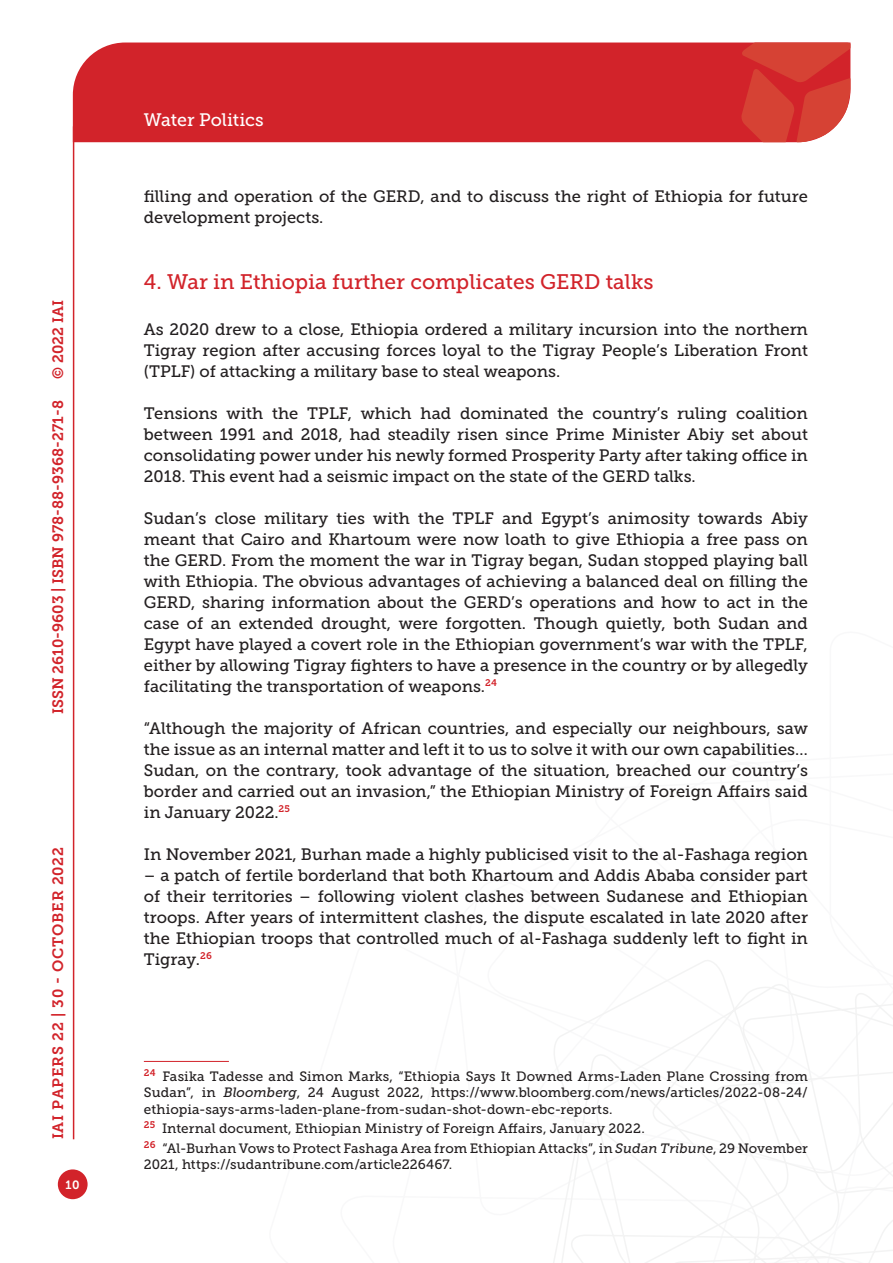
<style>
.page{position:relative;width:893px;height:1263px;background:#fff}
.page>*{position:absolute;margin:0;border:0;box-sizing:border-box;transform-origin:0 0}
.Titolo_paragrafo{font:21px "Museo Slab 500";color:#d2232a}
.t1{font:18px "Museo Slab 500";color:#fff}
.Testo{font:16.5px/21px "Museo Slab 500";color:#231f20;text-align:justify}
.t2{font:15px "Museo Slab 700";color:#d2232a}
.t3{font:15px "Museo Slab 700";letter-spacing:.05em;color:#d2232a}
.Nota{font:13.5px/16.2px "Museo Slab 500";letter-spacing:.01em;color:#231f20;text-align:justify}
.t4{font:12px "Museo Slab 700";color:#fff}
.s1{font-style:italic}
</style>
<div class="page">
<svg style="left:553px;top:960px;width:340px;height:303px"></svg>
<div style="left:73px;top:43px;width:668px;height:99px;background:#d2232a"></div>
<svg style="left:741px;top:43px;width:109px;height:99px;background:#d6433b"></svg>
<div style="left:58px;top:1169px;width:30px;height:30px;background:#d2232a;border-radius:50%"></div>
<hr style="left:73px;top:126px;width:1px;height:1013px;background:#d2232a">
<hr style="left:144px;top:1061px;width:85px;height:1px;background:#d2232a">
<p class="t2" style="left:50px;top:379px;width:80px;rotate:-90deg">© 2022 IAI</p>
<p class="t2" style="left:49px;top:714px;width:315px;rotate:-90deg">ISSN 2610-9603 | ISBN 978-88-9368-271-8</p>
<p class="t3" style="left:50px;top:1139px;width:294px;rotate:-90deg">IAI PAPERS 22 | 30 - OCTOBER 2022</p>
<p class="t4" style="left:65px;top:1178px;width:16px">10</p>
<p class="t1" style="left:144px;top:110px;width:121px">Water Politics</p>
<p class="Testo" style="left:144px;top:186px;width:666px">filling and operation of the GERD, and to discuss the right of Ethiopia for future development projects.</p>
<p class="Titolo_paragrafo" style="left:144px;top:270px;width:511px">4. War in Ethiopia further complicates GERD talks</p>
<p class="Testo" style="left:144px;top:319px;width:666px">As 2020 drew to a close, Ethiopia ordered a military incursion into the northern Tigray region after accusing forces loyal to the Tigray People’s Liberation Front (TPLF) of attacking a military base to steal weapons.</p>
<p class="Testo" style="left:144px;top:403px;width:666px">Tensions with the TPLF, which had dominated the country’s ruling coalition between 1991 and 2018, had steadily risen since Prime Minister Abiy set about consolidating power under his newly formed Prosperity Party after taking office in 2018. This event had a seismic impact on the state of the GERD talks.</p>
<p class="Testo" style="left:144px;top:508px;width:666px">Sudan’s close military ties with the TPLF and Egypt’s animosity towards Abiy meant that Cairo and Khartoum were now loath to give Ethiopia a free pass on the GERD. From the moment the war in Tigray began, Sudan stopped playing ball with Ethiopia. The obvious advantages of achieving a balanced deal on filling the GERD, sharing information about the GERD’s operations and how to act in the case of an extended drought, were forgotten. Though quietly, both Sudan and Egypt have played a covert role in the Ethiopian government’s war with the TPLF, either by allowing Tigray fighters to have a presence in the country or by allegedly facilitating the transportation of weapons.<sup>24</sup></p>
<p class="Testo" style="left:144px;top:718px;width:666px">“Although the majority of African countries, and especially our neighbours, saw the issue as an internal matter and left it to us to solve it with our own capabilities… Sudan, on the contrary, took advantage of the situation, breached our country’s border and carried out an invasion,” the Ethiopian Ministry of Foreign Affairs said in January 2022.<sup>25</sup></p>
<p class="Testo" style="left:144px;top:844px;width:666px">In November 2021, Burhan made a highly publicised visit to the al-Fashaga region</p>
<p class="Testo" style="left:144px;top:865px;width:666px">– a patch of fertile borderland that both Khartoum and Addis Ababa consider part of their territories – following violent clashes between Sudanese and Ethiopian troops. After years of intermittent clashes, the dispute escalated in late 2020 after the Ethiopian troops that controlled much of al-Fashaga suddenly left to fight in Tigray.<sup>26</sup></p>
<p class="Nota" style="left:144px;top:1068px;width:666px"><sup>24</sup> Fasika Tadesse and Simon Marks, “Ethiopia Says It Downed Arms-Laden Plane Crossing from Sudan”, in <span class="s1">Bloomberg</span>, 24 August 2022, https://www.bloomberg.com/news/articles/2022-08-24/ ethiopia-says-arms-laden-plane-from-sudan-shot-down-ebc-reports.</p>
<p class="Nota" style="left:144px;top:1121px;width:502px"><sup>25</sup> Internal document, Ethiopian Ministry of Foreign Affairs, January 2022.</p>
<p class="Nota" style="left:144px;top:1140px;width:666px"><sup>26</sup> “Al-Burhan Vows to Protect Fashaga Area from Ethiopian Attacks”, in <span class="s1">Sudan Tribune</span>, 29 November<br>2021, https://sudantribune.com/article226467.</p>
</div>
